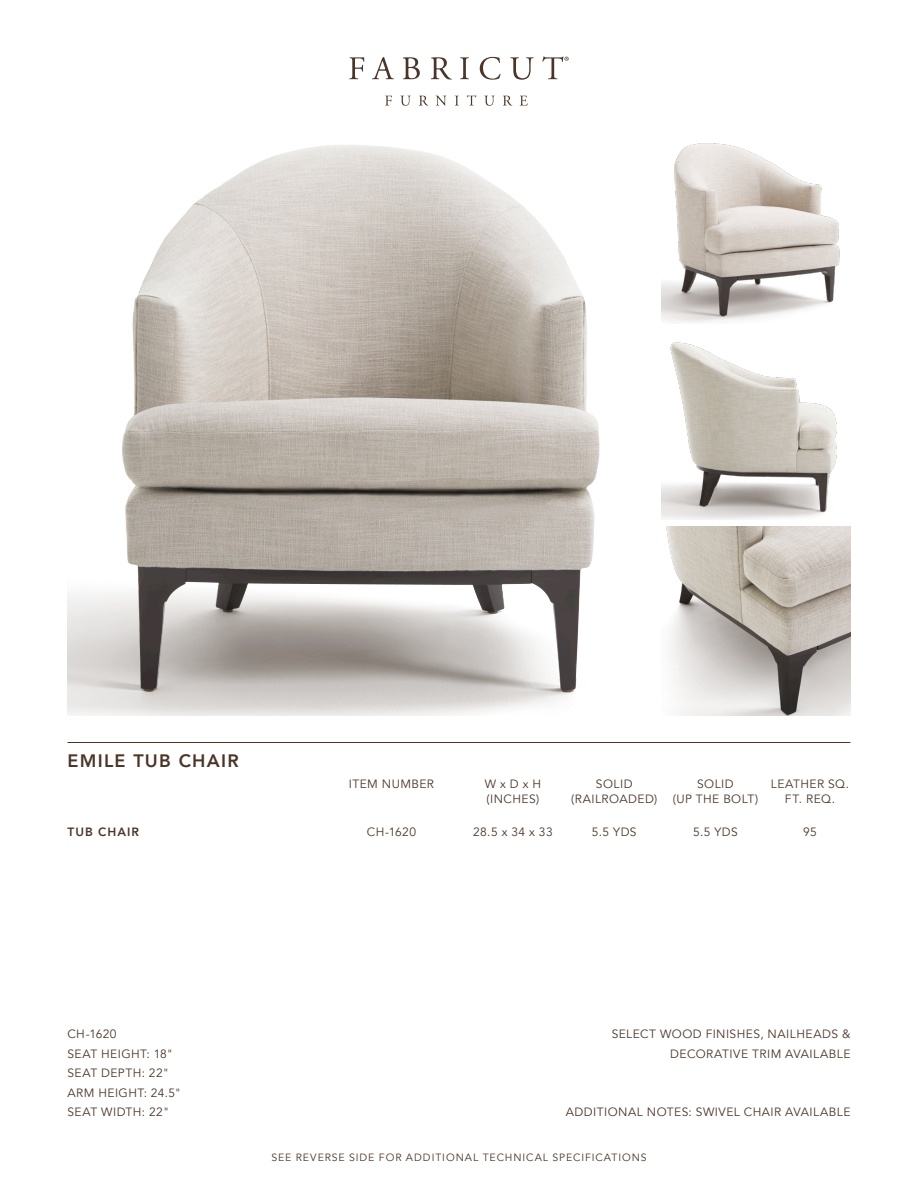
<style>
.page{position:relative;width:918px;height:1188px;background:#fff}
.page>*{position:absolute;margin:0;border:0;box-sizing:border-box;transform-origin:0 0}
.Tear_Sheet_Name{font:800 18px "Avenir";letter-spacing:.07em;color:#4a3628}
.Finishes_Nailheads_T{font:12px/19.5px "Avenir";letter-spacing:.04em;color:#4a3628;text-align:right}
.SKU_Subtitle{font:12px/15px "Avenir";letter-spacing:.035em;color:#4a3628}
.Seat_Dimensions{font:12px "Avenir";letter-spacing:.035em;color:#4a3628}
.SKU_Information{font:12px "Avenir";letter-spacing:.03em;color:#4a3628}
.SKU_Description{font:800 12px "Avenir";letter-spacing:.09em;color:#4a3628}
.t1{font:10.5px "Avenir";letter-spacing:.085em;color:#4a3628}
</style>
<div class="page">
<hr style="left:68px;top:742px;width:782px;height:1px;background:#4a3628">
<svg style="left:385px;top:96px;width:7px;height:10px"></svg>
<svg style="left:401px;top:96px;width:10px;height:10px"></svg>
<svg style="left:419px;top:96px;width:9px;height:10px"></svg>
<svg style="left:436px;top:96px;width:10px;height:10px"></svg>
<svg style="left:455px;top:96px;width:4px;height:10px"></svg>
<svg style="left:467px;top:95px;width:9px;height:11px"></svg>
<svg style="left:485px;top:96px;width:9px;height:10px"></svg>
<svg style="left:503px;top:96px;width:9px;height:10px"></svg>
<svg style="left:520px;top:96px;width:8px;height:10px"></svg>
<svg style="left:349px;top:57px;width:15px;height:22px"></svg>
<svg style="left:372px;top:57px;width:22px;height:22px"></svg>
<svg style="left:403px;top:57px;width:17px;height:22px"></svg>
<svg style="left:431px;top:57px;width:21px;height:23px"></svg>
<svg style="left:460px;top:57px;width:9px;height:22px"></svg>
<svg style="left:480px;top:57px;width:21px;height:23px"></svg>
<svg style="left:510px;top:57px;width:24px;height:23px"></svg>
<svg style="left:542px;top:56px;width:27px;height:23px"></svg>
<img style="left:68px;top:145px;width:532px;height:571px">
<img style="left:662px;top:342px;width:175px;height:178px">
<img style="left:666px;top:526px;width:184px;height:190px">
<img style="left:662px;top:143px;width:178px;height:180px">
<p class="Tear_Sheet_Name" style="left:68px;top:747px;width:173px">EMILE TUB CHAIR</p>
<p class="SKU_Subtitle" style="left:349px;top:777px;width:87px">ITEM NUMBER</p>
<p class="SKU_Subtitle" style="left:485px;top:777px;width:58px">W x D x H (INCHES)</p>
<p class="SKU_Description" style="left:68px;top:822px;width:73px">TUB CHAIR</p>
<p class="SKU_Information" style="left:367px;top:824px;width:51px">CH-1620</p>
<p class="SKU_Information" style="left:473px;top:824px;width:81px">28.5 x 34 x 33</p>
<p class="SKU_Subtitle" style="left:596px;top:777px;width:38px">SOLID</p>
<p class="SKU_Subtitle" style="left:571px;top:792px;width:88px">(RAILROADED)</p>
<p class="SKU_Subtitle" style="left:697px;top:777px;width:38px">SOLID</p>
<p class="SKU_Subtitle" style="left:673px;top:792px;width:87px">(UP THE BOLT)</p>
<p class="SKU_Information" style="left:592px;top:824px;width:46px">5.5 YDS</p>
<p class="SKU_Information" style="left:693px;top:824px;width:46px">5.5 YDS</p>
<p class="SKU_Subtitle" style="left:771px;top:777px;width:80px">LEATHER SQ.</p>
<p class="SKU_Subtitle" style="left:785px;top:792px;width:52px">FT. REQ.</p>
<p class="SKU_Information" style="left:803px;top:824px;width:15px">95</p>
<p class="Seat_Dimensions" style="left:68px;top:1027px;width:51px">CH-1620</p>
<p class="Seat_Dimensions" style="left:68px;top:1046px;width:107px">SEAT HEIGHT: 18"</p>
<p class="Seat_Dimensions" style="left:68px;top:1066px;width:103px">SEAT DEPTH: 22"</p>
<p class="Seat_Dimensions" style="left:68px;top:1085px;width:115px">ARM HEIGHT: 24.5"</p>
<p class="Seat_Dimensions" style="left:68px;top:1105px;width:103px">SEAT WIDTH: 22"</p>
<p class="Finishes_Nailheads_T" style="left:612px;top:1024px;width:240px">SELECT WOOD FINISHES, NAILHEADS &amp;<br>DECORATIVE TRIM AVAILABLE</p>
<p class="Finishes_Nailheads_T" style="left:566px;top:1102px;width:286px">ADDITIONAL NOTES: SWIVEL CHAIR AVAILABLE</p>
<p class="t1" style="left:271px;top:1151px;width:377px">SEE REVERSE SIDE FOR ADDITIONAL TECHNICAL SPECIFICATIONS</p>
</div>
